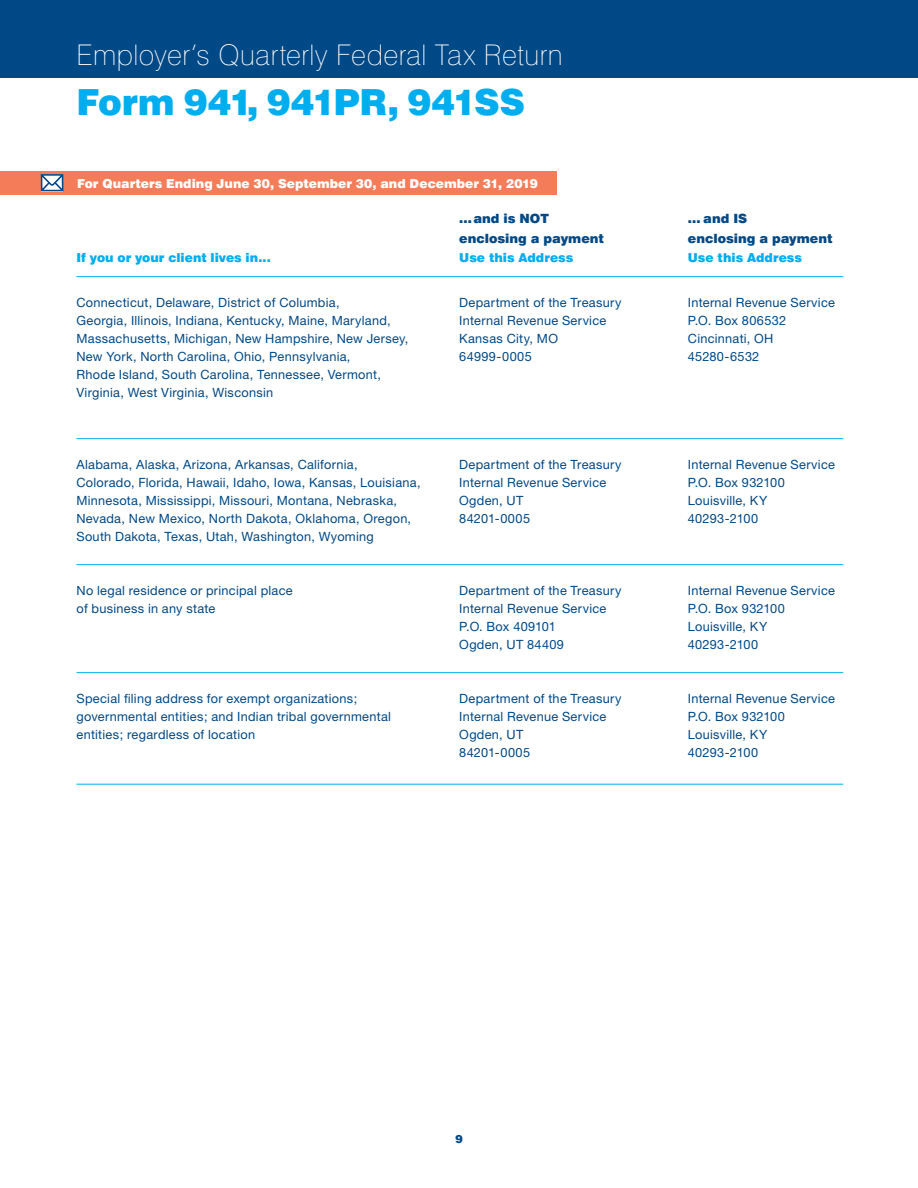
<style>
.page{position:relative;width:918px;height:1188px;background:#fff}
.page>*{position:absolute;margin:0;border:0;box-sizing:border-box;transform-origin:0 0}
.t1{font:900 36px "Swiss 721 BT";letter-spacing:-.01em;color:#00aeef}
.t2{font:100 28.5px "Swiss 721 BT";letter-spacing:.015em;color:#fff}
.t3{font:12.75px/18px "Helvetica Neue";letter-spacing:.02em;color:#004987}
.t4{font:900 12.75px/19.5px "Swiss 721 BT";color:#004987}
.t5{font:900 12.3px "Swiss 721 BT";color:#00aeef}
.t6{font:900 12.3px "Swiss 721 BT";color:#fff}
.t7{font:900 11.25px "Swiss 721 BT";color:#004987}
</style>
<div class="page">
<hr style="left:76px;top:276px;width:767px;height:1px;background:#00aeef">
<hr style="left:76px;top:438px;width:767px;height:1px;background:#00aeef">
<hr style="left:76px;top:564px;width:767px;height:1px;background:#00aeef">
<hr style="left:76px;top:672px;width:767px;height:1px;background:#00aeef">
<hr style="left:76px;top:784px;width:767px;height:1px;background:#00aeef">
<div style="left:0;top:0;width:918px;height:78px;background:#004987"></div>
<div style="left:0;top:171px;width:556px;height:24px;background:#f47c59"></div>
<svg style="left:41px;top:174px;width:22px;height:17px"></svg>
<h2 class="t2" style="left:76px;top:38px;width:488px">Employer’s Quarterly Federal Tax Return</h2>
<h1 class="t1" style="left:76px;top:80px;width:450px">Form 941, 941PR, 941SS</h1>
<p class="t6" style="left:77px;top:176px;width:462px">For Quarters Ending June 30, September 30, and December 31, 2019</p>
<p class="t4" style="left:688px;top:209px;width:146px">... and IS<br>enclosing a payment</p>
<p class="t4" style="left:459px;top:209px;width:146px">...and is NOT enclosing a payment</p>
<p class="t5" style="left:459px;top:250px;width:116px">Use this Address</p>
<p class="t5" style="left:77px;top:250px;width:196px">If you or your client lives in...</p>
<p class="t5" style="left:688px;top:250px;width:116px">Use this Address</p>
<p class="t3" style="left:76px;top:293px;width:333px">Connecticut, Delaware, District of Columbia,<br>Georgia, Illinois, Indiana, Kentucky, Maine, Maryland, Massachusetts, Michigan, New Hampshire, New Jersey, New York, North Carolina, Ohio, Pennsylvania,<br>Rhode Island, South Carolina, Tennessee, Vermont, Virginia, West Virginia, Wisconsin</p>
<p class="t3" style="left:459px;top:294px;width:164px">Department of the Treasury<br>Internal Revenue Service<br>Kansas City, MO<br>64999-0005</p>
<p class="t3" style="left:688px;top:294px;width:149px">Internal Revenue Service<br>P.O. Box 806532<br>Cincinnati, OH<br>45280-6532</p>
<p class="t3" style="left:77px;top:455px;width:346px">Alabama, Alaska, Arizona, Arkansas, California,<br>Colorado, Florida, Hawaii, Idaho, Iowa, Kansas, Louisiana, Minnesota, Mississippi, Missouri, Montana, Nebraska, Nevada, New Mexico, North Dakota, Oklahoma, Oregon, South Dakota, Texas, Utah, Washington, Wyoming</p>
<p class="t3" style="left:459px;top:456px;width:164px">Department of the Treasury<br>Internal Revenue Service<br>Ogden, UT<br>84201-0005</p>
<p class="t3" style="left:688px;top:456px;width:149px">Internal Revenue Service<br>P.O. Box 932100<br>Louisville, KY<br>40293-2100</p>
<p class="t3" style="left:77px;top:581px;width:218px">No legal residence or principal place of business in any state</p>
<p class="t3" style="left:459px;top:582px;width:164px">Department of the Treasury<br>Internal Revenue Service<br>P.O. Box 409101<br>Ogden, UT 84409</p>
<p class="t3" style="left:688px;top:582px;width:149px">Internal Revenue Service<br>P.O. Box 932100<br>Louisville, KY<br>40293-2100</p>
<p class="t3" style="left:77px;top:689px;width:316px">Special filing address for exempt organizations; governmental entities; and Indian tribal governmental entities; regardless of location</p>
<p class="t3" style="left:459px;top:690px;width:164px">Department of the Treasury<br>Internal Revenue Service<br>Ogden, UT<br>84201-0005</p>
<p class="t3" style="left:688px;top:690px;width:149px">Internal Revenue Service<br>P.O. Box 932100<br>Louisville, KY<br>40293-2100</p>
<p class="t7" style="left:456px;top:1132px;width:9px">9</p>
</div>
